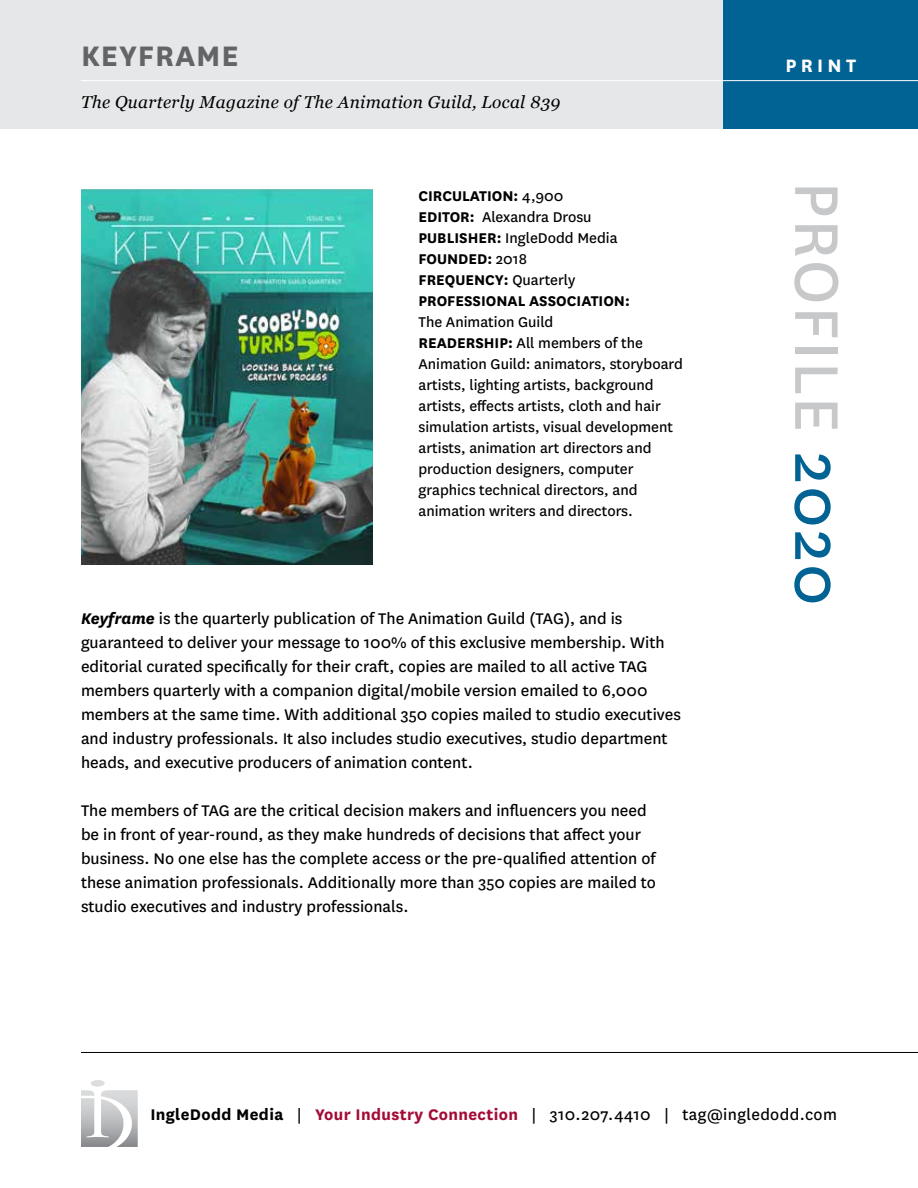
<style>
.page{position:relative;width:918px;height:1188px;background:#fff}
.page>*{position:absolute;margin:0;border:0;box-sizing:border-box;transform-origin:0 0}
.t1{font:72px "National";letter-spacing:.025em;color:#c7c8ca}
.t2{font:700 33px "National";letter-spacing:.025em;color:#636466}
.t3{font:700 21px "National";letter-spacing:.2em;color:#fff}
.t4{font:18px/24px "National";color:#000}
.t5{font:18px "National";letter-spacing:.02em;color:#000}
.t6{font:italic 17.25px "Georgia";letter-spacing:.02em;color:#000}
.t7{font:16.5px/21px "National";color:#000}
.t8{font:700 16.5px/21px "National";color:#000}
.s1{font-weight:400}
.s2{font-weight:700}
.s3{font-weight:700;font-style:italic}
.s4{color:#006394}
.s5{font-weight:700;color:#a30b35}
</style>
<div class="page">
<div style="left:0;top:0;width:918px;height:129px;background:#e6e7e8"></div>
<div style="left:724px;top:0;width:194px;height:129px;background:#006394"></div>
<hr style="left:81px;top:80px;width:837px;height:1px;background:#fff">
<hr style="left:81px;top:1052px;width:837px;height:1px;background:#000">
<svg style="left:81px;top:1080px;width:57px;height:67px"></svg>
<img style="left:81px;top:189px;width:292px;height:376px">
<h2 class="t2" style="left:81px;top:33px;width:159px">KEYFRAME</h2>
<p class="t6" style="left:81px;top:89px;width:481px">The Quarterly Magazine of The Animation Guild, Local 839</p>
<p class="t8" style="left:418px;top:185px;width:213px">CIRCULATION: <span class="s1">4,900<br></span>EDITOR: <span class="s1">Alexandra Drosu<br></span>PUBLISHER: <span class="s1">IngleDodd Media<br></span>FOUNDED: <span class="s1">2018<br></span>FREQUENCY: <span class="s1">Quarterly<br></span>PROFESSIONAL ASSOCIATION:</p>
<p class="t7" style="left:418px;top:311px;width:266px">The Animation Guild<br><span class="s2">READERSHIP:</span> All members of the Animation Guild: animators, storyboard artists, lighting artists, background artists, effects artists, cloth and hair simulation artists, visual development artists, animation art directors and production designers, computer graphics technical directors, and animation writers and directors.</p>
<p class="t4" style="left:81px;top:606px;width:601px"><span class="s3">Keyframe</span> is the quarterly publication of The Animation Guild (TAG), and is guaranteed to deliver your message to 100% of this exclusive membership. With editorial curated specifically for their craft, copies are mailed to all active TAG members quarterly with a companion digital/mobile version emailed to 6,000 members at the same time. With additional 350 copies mailed to studio executives and industry professionals. It also includes studio executives, studio department heads, and executive producers of animation content.</p>
<p class="t4" style="left:81px;top:798px;width:576px">The members of TAG are the critical decision makers and influencers you need be in front of year-round, as they make hundreds of decisions that affect your business. No one else has the complete access or the pre-qualified attention of these animation professionals. Additionally more than 350 copies are mailed to studio executives and industry professionals.</p>
<p class="t3" style="left:786px;top:51px;width:72px">PRINT</p>
<h1 class="t1" style="left:865px;top:182px;width:426px;rotate:90deg">PROFILE <span class="s4">2020</span></h1>
<p class="t5" style="left:150px;top:1103px;width:688px"><span class="s2">IngleDodd Media</span> | <span class="s5">Your Industry Connection</span> | 310.207.4410 | tag@ingledodd.com</p>
</div>
